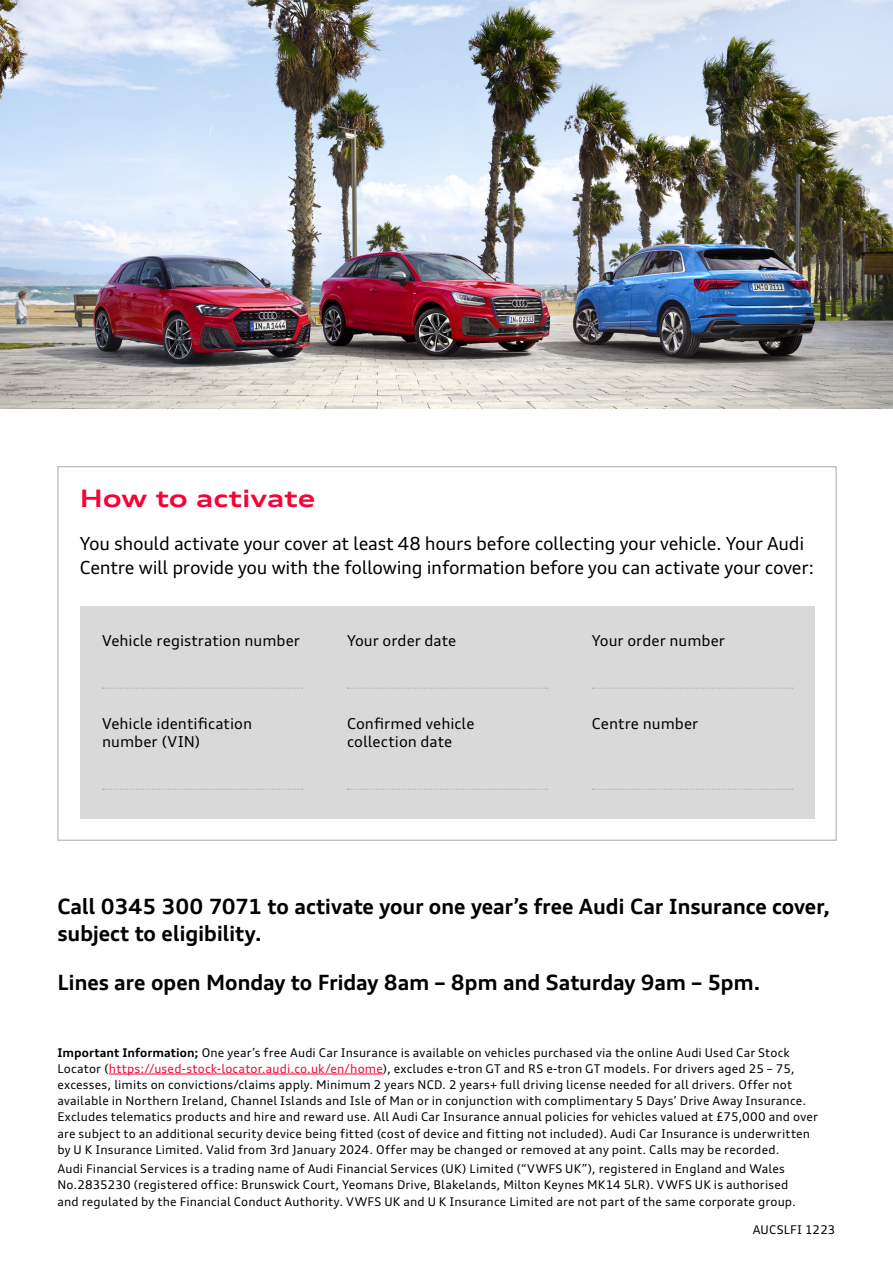
<style>
.page{position:relative;width:893px;height:1263px;background:#fff}
.page>*{position:absolute;margin:0;border:0;box-sizing:border-box;transform-origin:0 0}
.t1{font:700 expanded 24px "Audi Type";letter-spacing:-.005em;color:#f50537}
.t2{font:700 21px/27.3px "Audi Type";letter-spacing:-.01em;color:#000}
.t3{font:18px/24.3px "Audi Type";letter-spacing:-.015em;color:#000}
.t4{font:15px/18px "Audi Type";color:#000}
.t5{font:12px/16.2px "Audi Type";letter-spacing:.015em;color:#000}
.s1{font-weight:700}
.s2{color:#f50537}
</style>
<div class="page">
<hr style="left:109px;top:1074px;width:274px;height:1px;background:#f50537">
<img style="left:0;top:0;width:893px;height:409px">
<div style="left:80px;top:606px;width:734px;height:212px;background:#d9d9d9"></div>
<svg style="left:103px;top:688px;width:200px;height:1px"></svg>
<svg style="left:103px;top:789px;width:200px;height:1px"></svg>
<svg style="left:347px;top:688px;width:201px;height:1px"></svg>
<svg style="left:347px;top:789px;width:201px;height:1px"></svg>
<svg style="left:592px;top:688px;width:201px;height:1px"></svg>
<svg style="left:592px;top:789px;width:201px;height:1px"></svg>
<h1 class="t1" style="left:80px;top:482px;width:237px">How to activate</h1>
<h3 class="t3" style="left:80px;top:531px;width:736px">You should activate your cover at least 48 hours before collecting your vehicle. Your Audi<br>Centre will provide you with the following information before you can activate your cover:</h3>
<p class="t4" style="left:102px;top:631px;width:199px">Vehicle registration number</p>
<p class="t4" style="left:102px;top:714px;width:151px">Vehicle identification number (VIN)</p>
<p class="t4" style="left:347px;top:631px;width:111px">Your order date</p>
<p class="t4" style="left:347px;top:714px;width:129px">Confirmed vehicle collection date</p>
<p class="t4" style="left:592px;top:631px;width:135px">Your order number</p>
<p class="t4" style="left:592px;top:714px;width:108px">Centre number</p>
<h2 class="t2" style="left:57px;top:893px;width:774px">Call 0345 300 7071 to activate your one year’s free Audi Car Insurance cover, subject to eligibility.</h2>
<h2 class="t2" style="left:57px;top:968px;width:705px">Lines are open Monday to Friday 8am – 8pm and Saturday 9am – 5pm.</h2>
<p class="t5" style="left:57px;top:1044px;width:762px"><span class="s1">Important Information;</span> One year’s free Audi Car Insurance is available on vehicles purchased via the online Audi Used Car Stock Locator (<span class="s2">https://used-stock-locator.audi.co.uk/en/home</span>), excludes e-tron GT and RS e-tron GT models. For drivers aged 25 – 75, excesses, limits on convictions/claims apply. Minimum 2 years NCD. 2 years+ full driving license needed for all drivers. Offer not available in Northern Ireland, Channel Islands and Isle of Man or in conjunction with complimentary 5 Days’ Drive Away Insurance.<br>Excludes telematics products and hire and reward use. All Audi Car Insurance annual policies for vehicles valued at £75,000 and over are subject to an additional security device being fitted (cost of device and fitting not included). Audi Car Insurance is underwritten by U K Insurance Limited. Valid from 3rd January 2024. Offer may be changed or removed at any point. Calls may be recorded.</p>
<p class="t5" style="left:57px;top:1160px;width:740px">Audi Financial Services is a trading name of Audi Financial Services (UK) Limited (“VWFS UK”), registered in England and Wales<br>No.2835230 (registered office: Brunswick Court, Yeomans Drive, Blakelands, Milton Keynes MK14 5LR). VWFS UK is authorised and regulated by the Financial Conduct Authority. VWFS UK and U K Insurance Limited are not part of the same corporate group.</p>
<p class="t5" style="left:753px;top:1222px;width:84px">AUCSLFI 1223</p>
</div>
